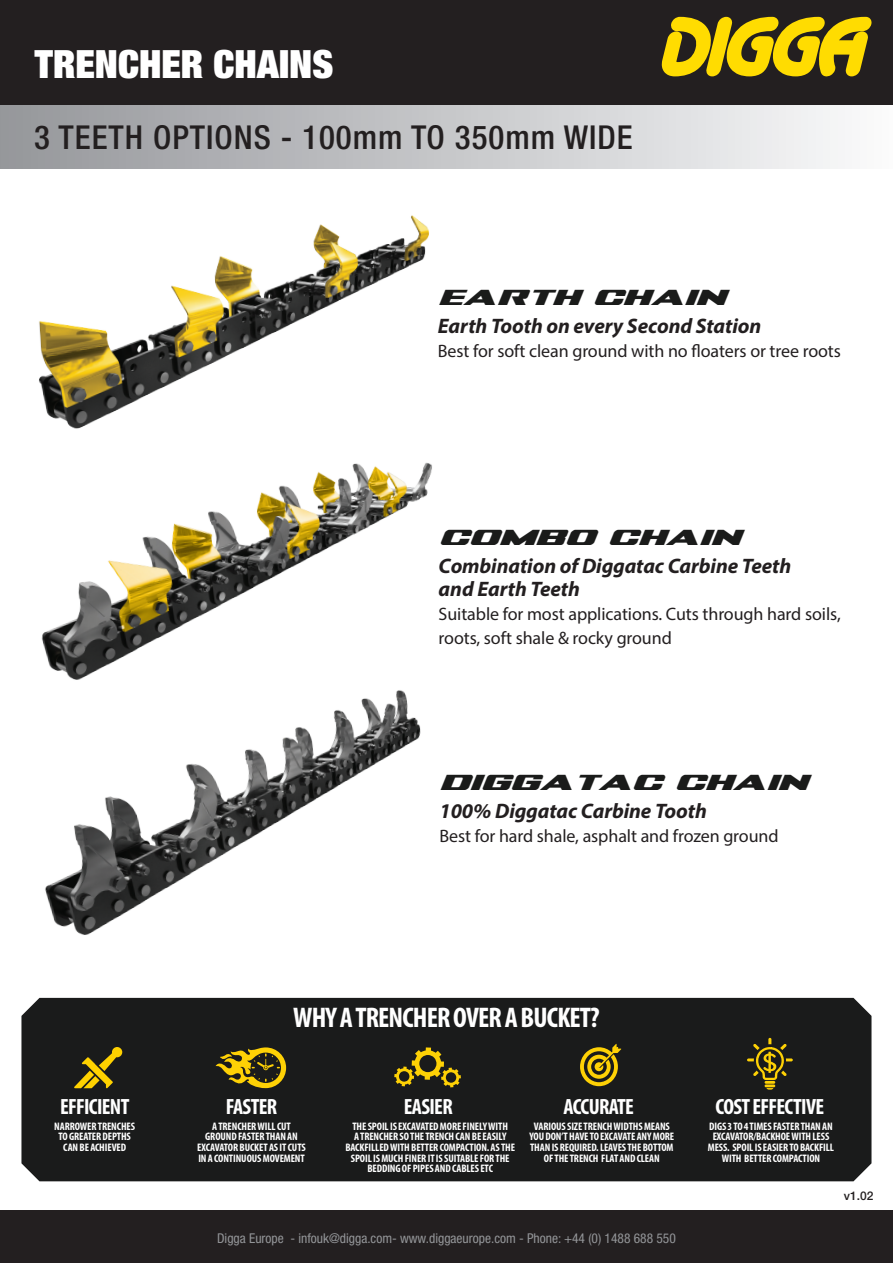
<style>
.page{position:relative;width:893px;height:1263px;background:#fff}
.page>*{position:absolute;margin:0;border:0;box-sizing:border-box;transform-origin:0 0}
.t1{font:italic 700 40.5px "Tigershark";letter-spacing:-.005em;color:#1a1b1a}
.t2{font:900 condensed 39px "Helvetica Neue LT Std";color:#fff}
.t3{font:500 condensed 33px "Helvetica Neue LT Std";letter-spacing:.03em;color:#231f20}
.t4{font:700 condensed 28.5px "Myriad Pro";letter-spacing:-.03em;color:#fff}
.t5{font:700 condensed 22.2px "Myriad Pro";letter-spacing:-.03em;color:#fff}
.Bullet_List{font:italic 700 21px "Myriad Pro";letter-spacing:-.005em;color:#231f20}
.Bullet_List-2{font:18px "Myriad Pro";letter-spacing:-.005em;color:#231f20}
.t6{font:condensed 13.5px "Helvetica Neue LT Std";color:#939598}
.t7{font:12px "Helvetica Neue LT 65 Md";color:#231f20}
.t8{font:700 condensed 10.95px/10.5px "Myriad Pro";letter-spacing:-.01em;color:#fff;text-align:center}
</style>
<div class="page">
<div style="left:0;top:0;width:893px;height:105px;background:#231f20"></div>
<div style="left:0;top:1210px;width:893px;height:53px;background:#231f20"></div>
<svg style="left:662px;top:17px;width:209px;height:59px"></svg>
<div style="left:0;top:106px;width:893px;height:63px;background:linear-gradient(to right,#95969a,#fafafb)"></div>
<img style="left:45px;top:723px;width:376px;height:212px">
<img style="left:41px;top:468px;width:391px;height:255px">
<img style="left:39px;top:215px;width:393px;height:253px">
<div style="left:21px;top:998px;width:850px;height:183px;background:#1a1b1b"></div>
<svg style="left:215px;top:1047px;width:71px;height:41px;background:#726112"></svg>
<svg style="left:394px;top:1047px;width:67px;height:40px;background:#5b4f14"></svg>
<svg style="left:580px;top:1044px;width:41px;height:42px;background:#806d10"></svg>
<svg style="left:747px;top:1038px;width:46px;height:51px;background:#4d4415"></svg>
<svg style="left:74px;top:1047px;width:48px;height:41px;background:#665811"></svg>
<p class="t2" style="left:35px;top:39px;width:300px">TRENCHER CHAINS</p>
<p class="t3" style="left:34px;top:117px;width:600px">3 TEETH OPTIONS - 100mm TO 350mm WIDE</p>
<p class="t1" style="left:437px;top:267px;width:289px">Earth Chain</p>
<p class="Bullet_List" style="left:438px;top:312px;width:325px">Earth Tooth on every Second Station</p>
<p class="Bullet_List-2" style="left:438px;top:340px;width:405px">Best for soft clean ground with no floaters or tree roots</p>
<p class="t1" style="left:438px;top:507px;width:303px">Combo Chain</p>
<p class="Bullet_List" style="left:439px;top:552px;width:354px">Combination of Diggatac Carbine Teeth</p>
<p class="Bullet_List" style="left:439px;top:575px;width:143px">and Earth Teeth</p>
<p class="Bullet_List-2" style="left:439px;top:603px;width:404px">Suitable for most applications. Cuts through hard soils,</p>
<p class="Bullet_List-2" style="left:439px;top:627px;width:235px">roots, soft shale &amp; rocky ground</p>
<p class="t1" style="left:439px;top:753px;width:370px">Diggatac Chain</p>
<p class="Bullet_List" style="left:439px;top:797px;width:269px">100% Diggatac Carbine Tooth</p>
<p class="Bullet_List-2" style="left:439px;top:825px;width:341px">Best for hard shale, asphalt and frozen ground</p>
<p class="t5" style="left:60px;top:1092px;width:71px">EFFICIENT</p>
<p class="t8" style="left:54px;top:1121px;width:82px">NARROWER TRENCHES</p>
<p class="t8" style="left:58px;top:1131px;width:74px">TO GREATER DEPTHS</p>
<p class="t8" style="left:63px;top:1142px;width:64px">CAN BE ACHIEVED</p>
<p class="t4" style="left:293px;top:1000px;width:308px">WHY A TRENCHER OVER A BUCKET?</p>
<p class="t5" style="left:226px;top:1092px;width:53px">FASTER</p>
<p class="t5" style="left:404px;top:1092px;width:50px">EASIER</p>
<p class="t5" style="left:564px;top:1092px;width:72px">ACCURATE</p>
<p class="t5" style="left:716px;top:1092px;width:110px">COST EFFECTIVE</p>
<p class="t8" style="left:197px;top:1121px;width:110px">A TRENCHER WILL CUT<br>GROUND FASTER THAN AN<br>EXCAVATOR BUCKET AS IT CUTS<br>IN A CONTINUOUS MOVEMENT</p>
<p class="t8" style="left:529px;top:1121px;width:146px">VARIOUS SIZE TRENCH WIDTHS MEANS<br>YOU DON’T HAVE TO EXCAVATE ANY MORE</p>
<p class="t8" style="left:345px;top:1121px;width:171px">THE SPOIL IS EXCAVATED MORE FINELY WITH<br>A TRENCHER SO THE TRENCH CAN BE EASILY BACKFILLED WITH BETTER COMPACTION. AS THE SPOIL IS MUCH FINER IT IS SUITABLE FOR THE BEDDING OF PIPES AND CABLES ETC</p>
<p class="t8" style="left:708px;top:1121px;width:128px">DIGS 3 TO 4 TIMES FASTER THAN AN<br>EXCAVATOR/BACKHOE WITH LESS<br>MESS. SPOIL IS EASIER TO BACKFILL<br>WITH BETTER COMPACTION</p>
<p class="t8" style="left:530px;top:1142px;width:145px">THAN IS REQUIRED. LEAVES THE BOTTOM<br>OF THE TRENCH FLAT AND CLEAN</p>
<p class="t7" style="left:844px;top:1189px;width:31px">v1.02</p>
<p class="t6" style="left:217px;top:1231px;width:460px">Digga Europe - infouk@digga.com- www.diggaeurope.com - Phone: +44 (0) 1488 688 550</p>
</div>
